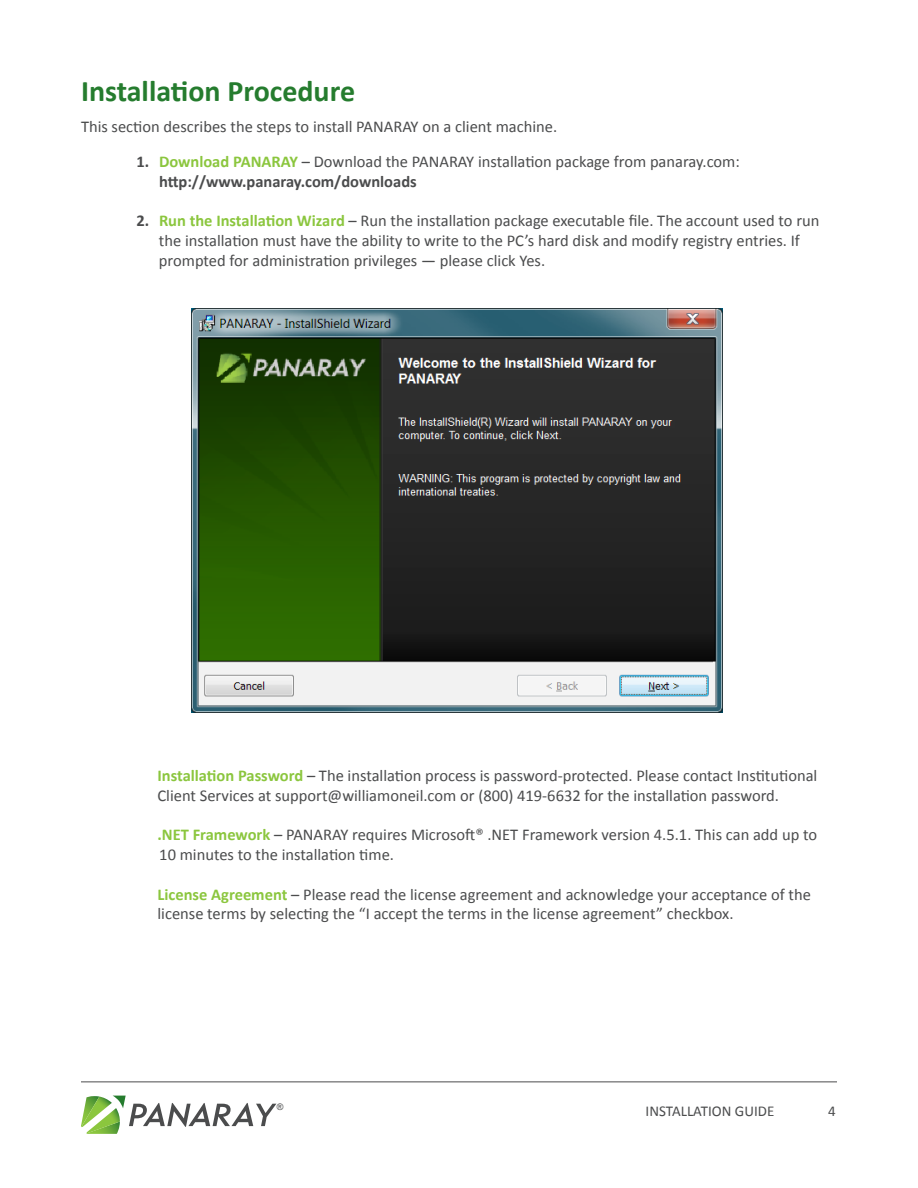
<style>
.page{position:relative;width:918px;height:1188px;background:#fff}
.page>*{position:absolute;margin:0;border:0;box-sizing:border-box;transform-origin:0 0}
.heading_1{font:700 30px "Calibri";color:#257c2e}
.t1{font:16.5px/19.8px "Calibri";color:#4b4c4d}
.t2{font:15px "Calibri";color:#4b4c4d}
.t3{font:9px "Arial";color:#4b4c4d}
.s1{font-weight:700}
.s2{font-weight:700;color:#8bc63e}
</style>
<div class="page">
<hr style="left:81px;top:1082px;width:756px;height:1px;background:#4b4c4d">
<img style="left:192px;top:309px;width:530px;height:404px">
<svg style="left:81px;top:1096px;width:195px;height:38px"></svg>
<p class="heading_1" style="left:81px;top:71px;width:276px">Installation Procedure</p>
<p class="t1" style="left:81px;top:117px;width:478px">This section describes the steps to install PANARAY on a client machine.</p>
<p class="t1" style="left:159px;top:152px;width:582px;text-indent:-22px"><span class="s1">1.</span> <span class="s2">Download PANARAY</span> – Download the PANARAY installation package from panaray.com: <span class="s1">http://www.panaray.com/downloads</span></p>
<p class="t1" style="left:137px;top:211px;width:684px"><span class="s1">2.</span> <span class="s2">Run the Installation Wizard</span> – Run the installation package executable file. The account used to run</p>
<p class="t1" style="left:159px;top:231px;width:643px">the installation must have the ability to write to the PC’s hard disk and modify registry entries. If prompted for administration privileges — please click Yes.</p>
<p class="t1" style="left:157px;top:765px;width:661px"><span class="s2">Installation Password</span> – The installation process is password-protected. Please contact Institutional<br>Client Services at support@williamoneil.com or (800) 419-6632 for the installation password.</p>
<p class="t1" style="left:158px;top:825px;width:661px"><span class="s2">.NET Framework</span> – PANARAY requires Microsoft® .NET Framework version 4.5.1. This can add up to<br>10 minutes to the installation time.</p>
<p class="t1" style="left:158px;top:884px;width:655px"><span class="s2">License Agreement</span> – Please read the license agreement and acknowledge your acceptance of the</p>
<p class="t1" style="left:157px;top:904px;width:578px">license terms by selecting the “I accept the terms in the license agreement” checkbox.</p>
<p class="t3" style="left:277px;top:1101px;width:8px">®</p>
<p class="t2" style="left:646px;top:1102px;width:130px">INSTALLATION GUIDE</p>
<p class="t2" style="left:828px;top:1102px;width:9px">4</p>
</div>
